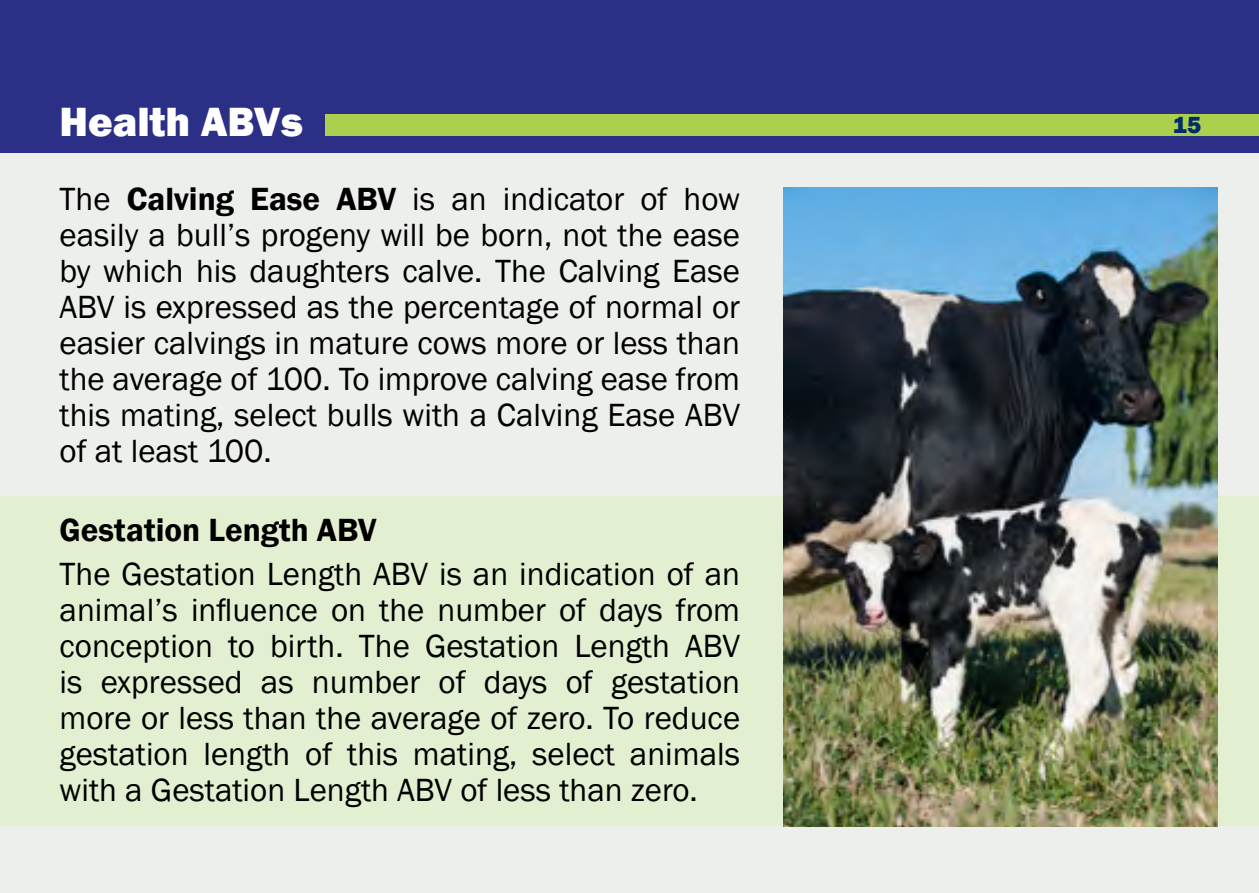
<style>
.page{position:relative;width:1259px;height:893px;background:#fff}
.page>*{position:absolute;margin:0;border:0;box-sizing:border-box;transform-origin:0 0}
.t1{font:800 42px "Franklin Gothic";color:#fff}
.t2{font:33px/36px "Franklin Gothic";color:#000;text-align:justify}
.t3{font:600 33px "Franklin Gothic";color:#000}
.t4{font:800 24px "Franklin Gothic";color:#002d6a}
.s1{font-weight:600}
</style>
<div class="page">
<div style="left:0;top:151px;width:1259px;height:742px;background:#ecefeb"></div>
<div style="left:0;top:0;width:1259px;height:153px;background:#2b3086"></div>
<div style="left:1048px;top:115px;width:211px;height:21px;background:#aad04e"></div>
<div style="left:325px;top:115px;width:825px;height:21px;background:#aad04e"></div>
<div style="left:0;top:496px;width:1259px;height:330px;background:#e3efd1"></div>
<img style="left:783px;top:187px;width:434px;height:639px">
<p class="t1" style="left:60px;top:95px;width:245px">Health ABVs</p>
<p class="t4" style="left:1172px;top:110px;width:30px">15</p>
<p class="t2" style="left:60px;top:182px;width:682px">The <span class="s1">Calving Ease ABV</span> is an indicator of how easily a bull’s progeny will be born, not the ease by which his daughters calve. The Calving Ease ABV is expressed as the percentage of normal or easier calvings in mature cows more or less than the average of 100. To improve calving ease from this mating, select bulls with a Calving Ease ABV of at least 100.</p>
<p class="t3" style="left:60px;top:509px;width:318px">Gestation Length ABV</p>
<p class="t2" style="left:60px;top:557px;width:682px">The Gestation Length ABV is an indication of an animal’s influence on the number of days from conception to birth. The Gestation Length ABV is expressed as number of days of gestation more or less than the average of zero. To reduce gestation length of this mating, select animals with a Gestation Length ABV of less than zero.</p>
</div>
